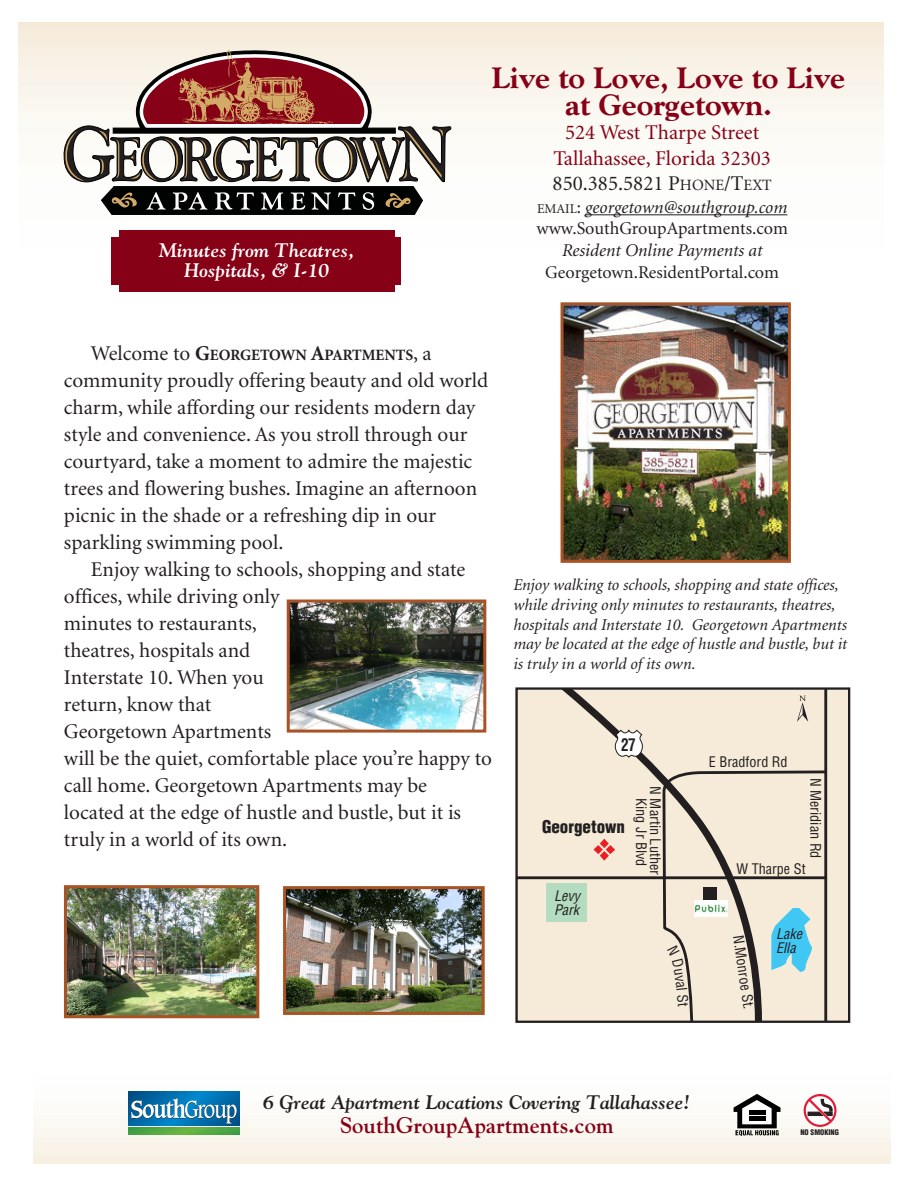
<style>
.page{position:relative;width:918px;height:1188px;background:#fff}
.page>*{position:absolute;margin:0;border:0;box-sizing:border-box;transform-origin:0 0}
.t1{font:800 30px/27px "Goudy";color:#870116;text-align:center}
.t2{font:700 22.5px "Goudy";color:#870116}
.t3{font:21px/27px "Minion";color:#231f20}
.t4{font:21px/25.2px "Minion";color:#870116;text-align:center}
.t5{font:italic 700 19.5px "Goudy";color:#231f20}
.t6{font:italic 700 19.5px/19.5px "Goudy";color:#fff;text-align:center}
.t7{font:18px/21.6px "Minion";color:#231f20}
.t8{font:italic 18px "Minion";color:#231f20}
.t9{font:900 condensed 17.1px "Helvetica";color:#231f20}
.t10{font:700 condensed 17.1px "Helvetica";color:#231f20;scale:.89 1}
.t11{font:italic 16.5px/19.8px "Minion";color:#231f20}
.t12{font:700 15.75px "Minion";color:#231f20}
.t13{font:condensed 14.25px "Helvetica";color:#231f20}
.t14{font:italic condensed 14.25px/14.2px "Helvetica";color:#231f20}
.t15{font:condensed 14.1px/14.1px "Helvetica";color:#231f20;text-align:center}
.t16{font:900 condensed 7.5px "Helvetica";color:#231f20}
.s1{color:#231f20}
.s2{font-size:15.75px;color:#231f20}
.s3{font-size:13.5px}
.s4{font-style:italic}
.s5{font-weight:400;font-size:21px}
.s6{font-size:21px}
</style>
<div class="page">
<div style="left:515px;top:690px;width:334px;height:330px;background:#f5ebd8"></div>
<img style="left:33px;top:1091px;width:857px;height:72px">
<img style="left:18px;top:22px;width:866px;height:316px">
<div style="left:138px;top:22px;width:232px;height:28px;background:#f6eddd"></div>
<svg style="left:64px;top:50px;width:387px;height:165px"></svg>
<svg style="left:146px;top:124px;width:215px;height:4px"></svg>
<hr style="left:585px;top:214px;width:202px;height:1px;background:#231f20">
<div style="left:119px;top:230px;width:275px;height:62px;background:#870116"></div>
<div style="left:111px;top:237px;width:28px;height:48px;background:#870116"></div>
<div style="left:371px;top:237px;width:30px;height:47px;background:#870116"></div>
<hr style="left:824px;top:689px;width:3px;height:333px;background:#231f20">
<hr style="left:517px;top:876px;width:309px;height:3px;background:#231f20">
<svg style="left:545px;top:690px;width:116px;height:190px"></svg>
<svg style="left:614px;top:728px;width:29px;height:31px"></svg>
<div style="left:546px;top:883px;width:41px;height:39px;background:#b3dcc0"></div>
<div style="left:515px;top:687px;width:335px;height:336px;border:2px solid #231f20"></div>
<img style="left:565px;top:306px;width:222px;height:253px">
<div style="left:561px;top:302px;width:230px;height:261px;border:3px solid #a95325"></div>
<img style="left:68px;top:889px;width:187px;height:125px">
<div style="left:64px;top:885px;width:195px;height:133px;border:3px solid #a95325"></div>
<img style="left:291px;top:604px;width:191px;height:125px">
<div style="left:287px;top:600px;width:199px;height:133px;border:3px solid #a95325"></div>
<img style="left:287px;top:890px;width:194px;height:121px">
<div style="left:283px;top:886px;width:202px;height:129px;border:3px solid #a95325"></div>
<svg style="left:129px;top:1128px;width:110px;height:7px"></svg>
<svg style="left:129px;top:1092px;width:110px;height:33px"></svg>
<svg style="left:131px;top:1098px;width:106px;height:26px"></svg>
<svg style="left:734px;top:1094px;width:47px;height:42px"></svg>
<svg style="left:797px;top:696px;width:11px;height:26px"></svg>
<svg style="left:804px;top:1094px;width:33px;height:33px"></svg>
<svg style="left:806px;top:1096px;width:28px;height:29px"></svg>
<svg style="left:661px;top:769px;width:168px;height:253px"></svg>
<p class="t6" style="left:159px;top:241px;width:198px">Minutes from Theatres,<br>Hospitals, &amp; I-10</p>
<h1 class="t1" style="left:492px;top:65px;width:355px">Live to Love, Love to Live at Georgetown.</h1>
<p class="t4" style="left:553px;top:122px;width:221px">524 West Tharpe Street<br>Tallahassee, Florida 32303<br><span class="s1">850.385.5821 P</span><span class="s2">HONE</span><span class="s1">/T</span><span class="s2">EXT</span></p>
<p class="t7" style="left:537px;top:198px;width:253px"><span class="s3">EMAIL</span>: <span class="s4">georgetown@southgroup.com </span>www.SouthGroupApartments.com</p>
<p class="t8" style="left:562px;top:243px;width:202px">Resident Online Payments at</p>
<p class="t7" style="left:545px;top:263px;width:235px">Georgetown.ResidentPortal.com</p>
<p class="t12" style="left:91px;top:348px;width:342px"><span class="s5">Welcome to</span> <span class="s6">G</span>EORGETOWN <span class="s6">A</span>PARTMENTS<span class="s5">, a</span></p>
<p class="t3" style="left:64px;top:368px;width:426px">community proudly offering beauty and old world charm, while affording our residents modern day style and convenience. As you stroll through our courtyard, take a moment to admire the majestic trees and flowering bushes. Imagine an afternoon picnic in the shade or a refreshing dip in our sparkling swimming pool.</p>
<p class="t3" style="left:64px;top:557px;width:429px;text-indent:27px">Enjoy walking to schools, shopping and state offices, while driving only<br>minutes to restaurants,<br>theatres, hospitals and<br>Interstate 10. When you<br>return, know that<br>Georgetown Apartments<br>will be the quiet, comfortable place you’re happy to call home. Georgetown Apartments may be located at the edge of hustle and bustle, but it is truly in a world of its own.</p>
<p class="t11" style="left:513px;top:576px;width:335px">Enjoy walking to schools, shopping and state offices, while driving only minutes to restaurants, theatres, hospitals and Interstate 10. Georgetown Apartments may be located at the edge of hustle and bustle, but it is truly in a world of its own.</p>
<p class="t10" style="left:621px;top:734px;width:18px">27</p>
<p class="t13" style="left:709px;top:756px;width:80px">E Bradford Rd</p>
<p class="t9" style="left:542px;top:820px;width:85px">Georgetown</p>
<p class="t14" style="left:554px;top:889px;width:27px">Levy<br>Park</p>
<p class="t15" style="left:662px;top:786px;width:90px;rotate:90deg">N Martin Luther<br>King Jr Blvd</p>
<p class="t15" style="left:822px;top:778px;width:82px;rotate:90deg">N Meridian Rd</p>
<p class="t13" style="left:736px;top:863px;width:71px">W Tharpe St</p>
<p class="t13" style="left:745px;top:934px;width:76px;rotate:82deg">N.Monroe St.</p>
<p class="t14" style="left:776px;top:926px;width:27px">Lake<br>Ella</p>
<p class="t5" style="left:263px;top:1090px;width:428px">6 Great Apartment Locations Covering Tallahassee!</p>
<p class="t2" style="left:340px;top:1116px;width:275px">SouthGroupApartments.com</p>
<p class="t16" style="left:800px;top:1129px;width:40px">NO SMOKING</p>
</div>
